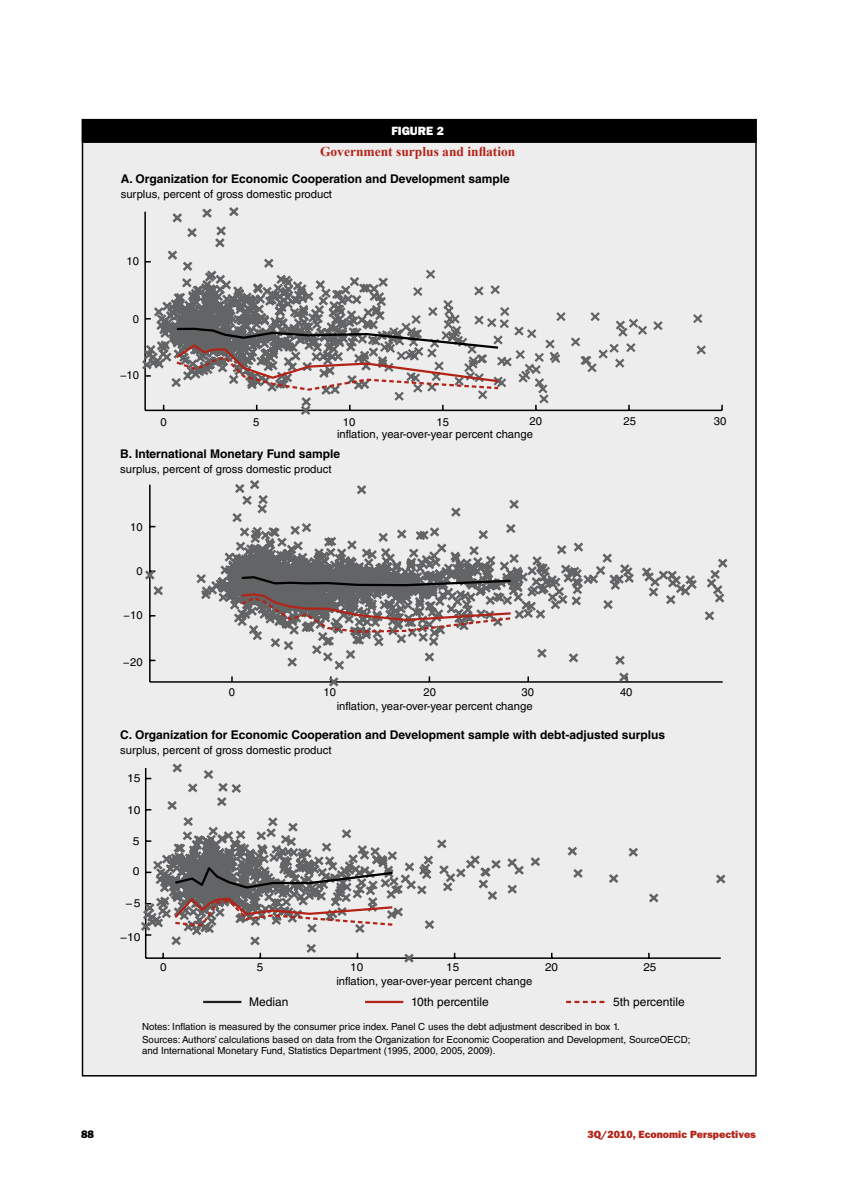
<style>
.page{position:relative;width:864px;height:1188px;background:#fff}
.page>*{position:absolute;margin:0;border:0;box-sizing:border-box;transform-origin:0 0}
.t1{font:700 13.5px "Times New Roman";color:#b32317}
.t2{font:700 12px "Helvetica LT Std";color:#000}
.t3{font:12px "Helvetica LT Std";color:#000}
.t4{font:12px "ITC Franklin Gothic Std Hvy";color:#fff}
.t5{font:11.25px "Helvetica LT Std";color:#000}
.t6{font:11.25px "Helvetica LT Std";color:#000;scale:1.09 1}
.t7{font:11.25px "Helvetica LT Std";color:#000;scale:1.04 1}
.t8{font:10.95px "ITC Franklin Gothic Std Hvy";color:#000}
.t9{font:10.5px "ITC Franklin Gothic Std Hvy";color:#b32317}
.t10{font:9.75px/12.8px "Helvetica LT Std";color:#000}
</style>
<div class="page">
<div style="left:82px;top:120px;width:674px;height:956px;background:#ededee"></div>
<div style="left:82px;top:120px;width:674px;height:22px;background:#000"></div>
<div style="left:82px;top:119px;width:675px;height:24px;border:2px solid #000"></div>
<hr style="left:203px;top:1001px;width:38px;height:2px;background:#231f20">
<hr style="left:365px;top:1001px;width:38px;height:2px;background:#b32317">
<svg style="left:566px;top:1001px;width:38px;height:2px"></svg>
<hr style="left:145px;top:410px;width:577px;height:1px;background:#000">
<svg style="left:394px;top:269px;width:312px;height:137px"></svg>
<svg style="left:142px;top:207px;width:249px;height:208px"></svg>
<svg style="left:174px;top:327px;width:327px;height:65px"></svg>
<svg style="left:145px;top:480px;width:582px;height:207px"></svg>
<svg style="left:239px;top:575px;width:274px;height:59px"></svg>
<svg style="left:141px;top:763px;width:585px;height:200px"></svg>
<svg style="left:173px;top:864px;width:222px;height:26px"></svg>
<svg style="left:172px;top:896px;width:223px;height:31px"></svg>
<p class="t4" style="left:391px;top:124px;width:54px">figure 2</p>
<h1 class="t1" style="left:320px;top:142px;width:197px">Government surplus and inflation</h1>
<p class="t2" style="left:121px;top:171px;width:391px">A. Organization for Economic Cooperation and Development sample</p>
<p class="t5" style="left:121px;top:187px;width:213px">surplus, percent of gross domestic product</p>
<p class="t5" style="left:127px;top:255px;width:14px">10</p>
<p class="t5" style="left:133px;top:312px;width:8px">0</p>
<p class="t5" style="left:120px;top:369px;width:21px">−10</p>
<p class="t5" style="left:160px;top:415px;width:8px">0</p>
<p class="t5" style="left:253px;top:415px;width:8px">5</p>
<p class="t5" style="left:343px;top:415px;width:14px">10</p>
<p class="t5" style="left:437px;top:415px;width:14px">15</p>
<p class="t5" style="left:529px;top:414px;width:14px">20</p>
<p class="t5" style="left:623px;top:414px;width:14px">25</p>
<p class="t5" style="left:714px;top:414px;width:14px">30</p>
<p class="t5" style="left:337px;top:427px;width:197px">inflation, year-over-year percent change</p>
<p class="t2" style="left:120px;top:447px;width:221px">B. International Monetary Fund sample</p>
<p class="t5" style="left:120px;top:463px;width:213px">surplus, percent of gross domestic product</p>
<p class="t5" style="left:130px;top:521px;width:14px">10</p>
<p class="t5" style="left:136px;top:564px;width:8px">0</p>
<p class="t5" style="left:124px;top:609px;width:20px">−10</p>
<p class="t5" style="left:123px;top:655px;width:21px">−20</p>
<p class="t5" style="left:229px;top:686px;width:8px">0</p>
<p class="t5" style="left:324px;top:686px;width:14px">10</p>
<p class="t5" style="left:424px;top:686px;width:14px">20</p>
<p class="t5" style="left:521px;top:686px;width:14px">30</p>
<p class="t5" style="left:620px;top:686px;width:14px">40</p>
<p class="t5" style="left:337px;top:700px;width:197px">inflation, year-over-year percent change</p>
<p class="t2" style="left:120px;top:728px;width:546px">C. Organization for Economic Cooperation and Development sample with debt-adjusted surplus</p>
<p class="t5" style="left:120px;top:744px;width:213px">surplus, percent of gross domestic product</p>
<p class="t6" style="left:127px;top:772px;width:14px">15</p>
<p class="t6" style="left:127px;top:803px;width:14px">10</p>
<p class="t6" style="left:133px;top:835px;width:8px">5</p>
<p class="t6" style="left:133px;top:865px;width:8px">0</p>
<p class="t6" style="left:126px;top:897px;width:15px">−5</p>
<p class="t6" style="left:120px;top:930px;width:20px">−10</p>
<p class="t7" style="left:160px;top:961px;width:8px">0</p>
<p class="t7" style="left:257px;top:961px;width:8px">5</p>
<p class="t7" style="left:350px;top:961px;width:14px">10</p>
<p class="t7" style="left:446px;top:961px;width:14px">15</p>
<p class="t7" style="left:545px;top:961px;width:14px">20</p>
<p class="t7" style="left:643px;top:961px;width:14px">25</p>
<p class="t5" style="left:336px;top:974px;width:197px">inflation, year-over-year percent change</p>
<p class="t3" style="left:249px;top:995px;width:41px">Median</p>
<p class="t3" style="left:411px;top:995px;width:79px">10th percentile</p>
<p class="t3" style="left:613px;top:995px;width:73px">5th percentile</p>
<p class="t10" style="left:142px;top:1021px;width:550px">Notes: Inflation is measured by the consumer price index. Panel C uses the debt adjustment described in box 1.<br>Sources: Authors’ calculations based on data from the Organization for Economic Cooperation and Development, SourceOECD;</p>
<p class="t10" style="left:142px;top:1045px;width:355px">and International Monetary Fund, Statistics Department (1995, 2000, 2005, 2009).</p>
<p class="t8" style="left:81px;top:1128px;width:15px">88</p>
<p class="t9" style="left:588px;top:1128px;width:170px">3Q/2010, Economic Perspectives</p>
</div>
